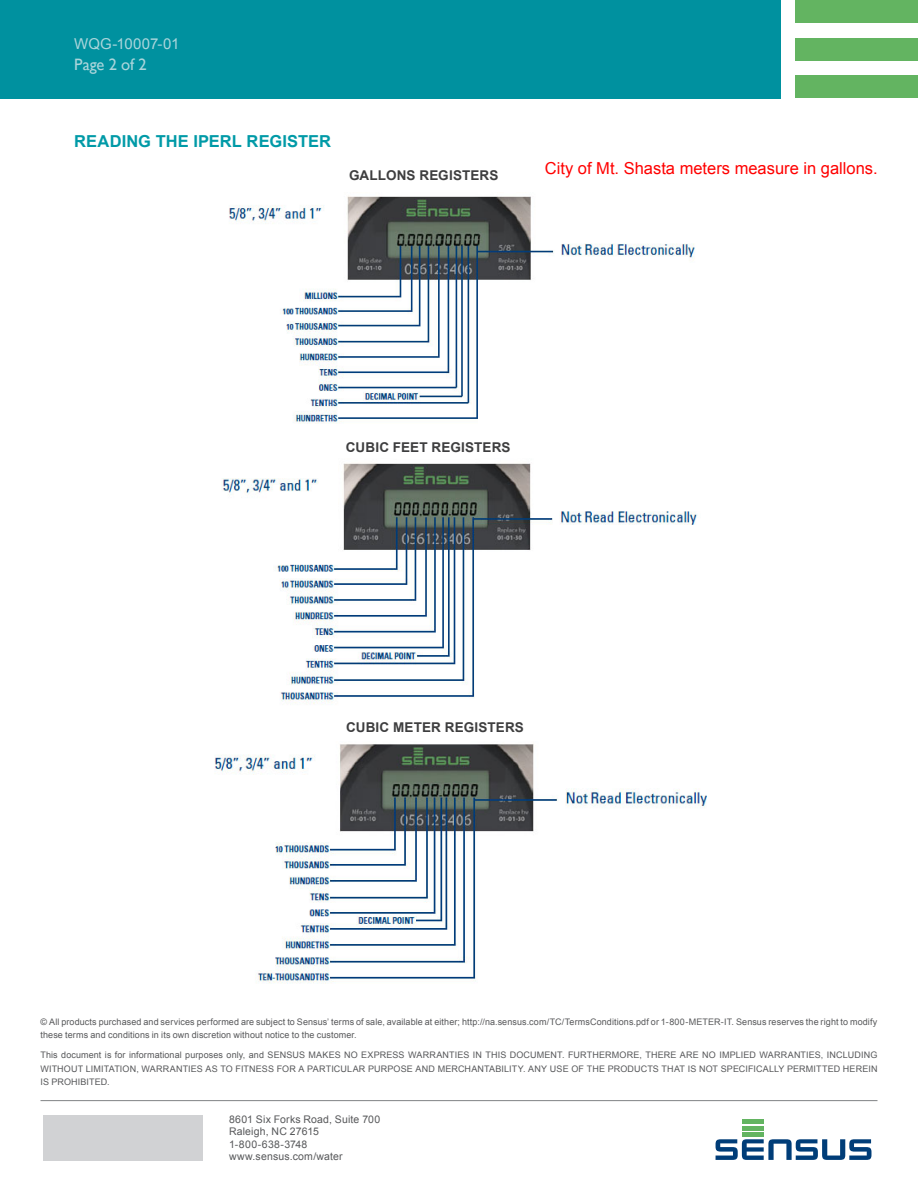
<style>
.page{position:relative;width:918px;height:1188px;background:#fff}
.page>*{position:absolute;margin:0;border:0;box-sizing:border-box;transform-origin:0 0}
.t1{font:16.5px "Arial";color:#f00}
.Sensus_Feature_Bulle{font:700 16.5px "Arial";letter-spacing:.005em;color:#009aa7}
.Sensus_Sub_Header{font:16.5px "Gill Sans";letter-spacing:-.005em;color:#abd5db}
.Sensus_Header_Part_N{font:15px "Arial";letter-spacing:-.005em;color:#abd5db}
.Sensus_Feature_Bulle-2{font:700 13.5px "Arial";letter-spacing:.01em;color:#3e3e3f}
.t2{font:10.5px/12.6px "Arial";letter-spacing:.015em;color:#57585a}
.t3{font:9px/13.5px "Arial";letter-spacing:.01em;color:#57585a}
</style>
<div class="page">
<hr style="left:40px;top:1100px;width:838px;height:1px;background:#808285">
<div style="left:43px;top:1115px;width:159px;height:45px;background:#d1d2d4"></div>
<div style="left:742px;top:1119px;width:22px;height:5px;background:#63b461"></div>
<hr style="left:742px;top:1126px;width:22px;height:4px;background:#63b461">
<hr style="left:742px;top:1133px;width:22px;height:4px;background:#63b461">
<svg style="left:716px;top:1139px;width:155px;height:21px"></svg>
<div style="left:0;top:0;width:781px;height:98px;background:#00919f"></div>
<div style="left:796px;top:0;width:122px;height:23px;background:#63b461"></div>
<div style="left:796px;top:38px;width:122px;height:23px;background:#63b461"></div>
<div style="left:796px;top:75px;width:122px;height:23px;background:#63b461"></div>
<img style="left:229px;top:196px;width:466px;height:228px">
<img style="left:221px;top:463px;width:477px;height:241px">
<img style="left:214px;top:744px;width:493px;height:240px">
<p class="Sensus_Header_Part_N" style="left:74px;top:34px;width:107px">WQG-10007-01</p>
<p class="Sensus_Sub_Header" style="left:74px;top:55px;width:74px">Page 2 of 2</p>
<p class="Sensus_Feature_Bulle" style="left:74px;top:130px;width:258px">READING THE IPERL REGISTER</p>
<p class="Sensus_Feature_Bulle-2" style="left:349px;top:166px;width:151px">GALLONS REGISTERS</p>
<h1 class="t1" style="left:545px;top:158px;width:334px">City of Mt. Shasta meters measure in gallons.</h1>
<p class="Sensus_Feature_Bulle-2" style="left:346px;top:438px;width:166px">CUBIC FEET REGISTERS</p>
<p class="Sensus_Feature_Bulle-2" style="left:346px;top:719px;width:179px">CUBIC METER REGISTERS</p>
<p class="t3" style="left:40px;top:1015px;width:838px">© All products purchased and services performed are subject to Sensus’ terms of sale, available at either; http://na.sensus.com/TC/TermsConditions.pdf or 1-800-METER-IT. Sensus reserves the right to modify these terms and conditions in its own discretion without notice to the customer.</p>
<p class="t3" style="left:40px;top:1049px;width:839px;text-align:justify">This document is for informational purposes only, and SENSUS MAKES NO EXPRESS WARRANTIES IN THIS DOCUMENT. FURTHERMORE, THERE ARE NO IMPLIED WARRANTIES, INCLUDING WITHOUT LIMITATION, WARRANTIES AS TO FITNESS FOR A PARTICULAR PURPOSE AND MERCHANTABILITY. ANY USE OF THE PRODUCTS THAT IS NOT SPECIFICALLY PERMITTED HEREIN IS PROHIBITED.</p>
<p class="t2" style="left:229px;top:1113px;width:153px">8601 Six Forks Road, Suite 700<br>Raleigh, NC 27615<br>1-800-638-3748 www.sensus.com/water</p>
</div>
